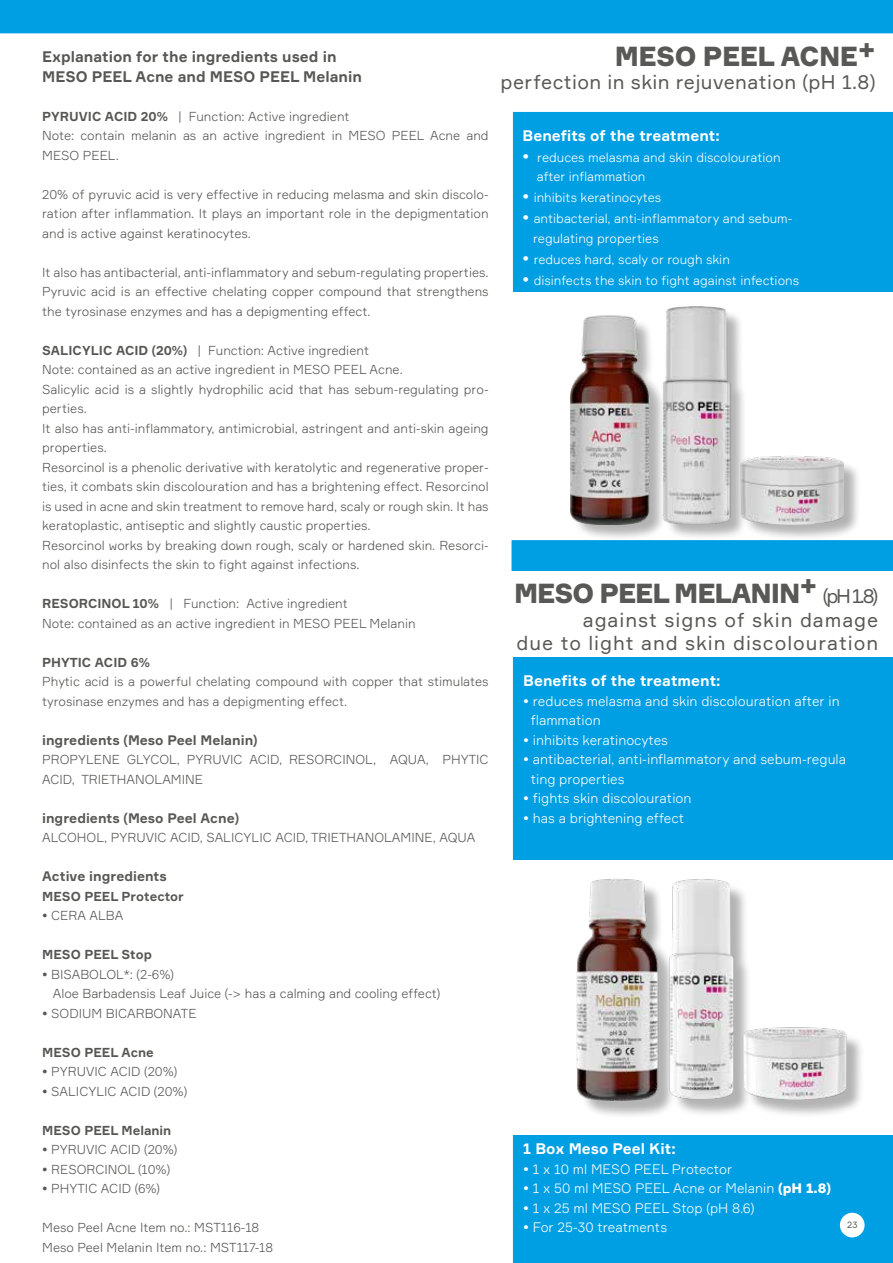
<style>
.page{position:relative;width:893px;height:1263px;background:#fff}
.page>*{position:absolute;margin:0;border:0;box-sizing:border-box;transform-origin:0 0}
.t1{font:900 27px "Formular";letter-spacing:-.04em;color:#585856}
.t2{font:900 27px "Formular";letter-spacing:-.02em;color:#585856}
.t3{font:19.5px/23.4px "Formular";letter-spacing:.05em;color:#585856;text-align:right}
.t4{font:19.5px "Formular";letter-spacing:.02em;color:#585856}
.t5{font:700 15px/19.5px "Formular";color:#575756}
.t6{font:700 15px "Formular";color:#fff}
.t7{font:300 13.5px/19.5px "Formular";color:#fff}
.t8{font:700 13.5px "Formular";color:#575756}
.t9{font:300 12.75px/19.5px "Formular";color:#575756}
.t10{font:300 12.75px/19.5px "Formular";color:#fff}
.t11{font:700 12.75px "Formular";color:#575756}
.t12{font:9px "Formular";color:#575756}
.s1{font-weight:700}
.s2{font-weight:400;font-size:15.75px}
.s3{font-weight:400;font-size:19.5px}
.s4{font-weight:900}
.s5{font-size:13.35px}
</style>
<div class="page">
<div style="left:513px;top:112px;width:380px;height:1151px;background:#009fe3"></div>
<div style="left:0;top:0;width:893px;height:33px;background:#009fe3"></div>
<div style="left:511px;top:860px;width:382px;height:275px;background:#fff"></div>
<div style="left:511px;top:292px;width:382px;height:292px;background:#fff"></div>
<div style="left:840px;top:1213px;width:25px;height:24px;background:#fff;border-radius:50%"></div>
<div style="left:580px;top:882px;width:285px;height:237px;background:#000;opacity:.3"></div>
<img style="left:576px;top:878px;width:271px;height:224px">
<div style="left:573px;top:309px;width:289px;height:233px;background:#000;opacity:.3"></div>
<img style="left:571px;top:306px;width:272px;height:218px">
<div style="left:513px;top:584px;width:380px;height:73px;background:#fff"></div>
<div style="left:511px;top:539px;width:382px;height:32px;background:#009fe3"></div>
<p class="t5" style="left:42px;top:47px;width:321px">Explanation for the ingredients used in<br>MESO PEEL Acne and MESO PEEL Melanin</p>
<p class="t9" style="left:42px;top:106px;width:448px"><span class="s1">PYRUVIC ACID 20%</span> | Function: Active ingredient<br>Note: contain melanin as an active ingredient in MESO PEEL Acne and<br>MESO PEEL.</p>
<p class="t9" style="left:42px;top:184px;width:448px;text-align:justify">20% of pyruvic acid is very effective in reducing melasma and skin discolo&shy;ration after inflammation. It plays an important role in the depigmentation and is active against keratinocytes.</p>
<p class="t9" style="left:42px;top:262px;width:448px;text-align:justify">It also has antibacterial, anti-inflammatory and sebum-regulating properties.<br>Pyruvic acid is an effective chelating copper compound that strengthens the tyrosinase enzymes and has a depigmenting effect.</p>
<p class="t9" style="left:42px;top:340px;width:448px"><span class="s1">SALICYLIC ACID (20%)</span> | Function: Active ingredient<br>Note: contained as an active ingredient in MESO PEEL Acne.<br>Salicylic acid is a slightly hydrophilic acid that has sebum-regulating pro&shy;perties.<br>It also has anti-inflammatory, antimicrobial, astringent and anti-skin ageing properties.<br>Resorcinol is a phenolic derivative with keratolytic and regenerative proper&shy;ties, it combats skin discolouration and has a brightening effect. Resorcinol is used in acne and skin treatment to remove hard, scaly or rough skin. It has keratoplastic, antiseptic and slightly caustic properties.<br>Resorcinol works by breaking down rough, scaly or hardened skin. Resorci&shy;nol also disinfects the skin to fight against infections.</p>
<p class="t9" style="left:42px;top:593px;width:375px"><span class="s1">RESORCINOL 10%</span> | Function: Active ingredient<br>Note: contained as an active ingredient in MESO PEEL Melanin</p>
<p class="t11" style="left:42px;top:654px;width:109px">PHYTIC ACID 6%</p>
<p class="t9" style="left:42px;top:671px;width:448px">Phytic acid is a powerful chelating compound with copper that stimulates tyrosinase enzymes and has a depigmenting effect.</p>
<p class="t8" style="left:42px;top:731px;width:217px">ingredients (Meso Peel Melanin)</p>
<p class="t9" style="left:42px;top:749px;width:448px">PROPYLENE GLYCOL, PYRUVIC ACID, RESORCINOL, AQUA, PHYTIC<br>ACID, TRIETHANOLAMINE</p>
<p class="t8" style="left:42px;top:809px;width:198px">ingredients (Meso Peel Acne)</p>
<p class="t9" style="left:42px;top:827px;width:435px">ALCOHOL, PYRUVIC ACID, SALICYLIC ACID, TRIETHANOLAMINE, AQUA</p>
<p class="t8" style="left:42px;top:868px;width:126px">Active ingredients</p>
<p class="t11" style="left:42px;top:888px;width:143px">MESO PEEL Protector</p>
<p class="t9" style="left:42px;top:905px;width:83px">• CERA ALBA</p>
<p class="t11" style="left:42px;top:947px;width:111px">MESO PEEL Stop</p>
<p class="t9" style="left:53px;top:964px;width:389px;text-indent:-11px">• BISABOLOL*: (2-6%)<br>Aloe Barbadensis Leaf Juice (-&gt; has a calming and cooling effect)</p>
<p class="t9" style="left:42px;top:1003px;width:156px">• SODIUM BICARBONATE</p>
<p class="t11" style="left:42px;top:1044px;width:113px">MESO PEEL Acne</p>
<p class="t9" style="left:42px;top:1061px;width:137px">• PYRUVIC ACID (20%)</p>
<p class="t9" style="left:42px;top:1081px;width:146px">• SALICYLIC ACID (20%)</p>
<p class="t11" style="left:42px;top:1122px;width:131px">MESO PEEL Melanin</p>
<p class="t9" style="left:42px;top:1139px;width:137px">• PYRUVIC ACID (20%)</p>
<p class="t9" style="left:42px;top:1159px;width:129px">• RESORCINOL (10%)</p>
<p class="t9" style="left:42px;top:1178px;width:119px">• PHYTIC ACID (6%)</p>
<p class="t9" style="left:42px;top:1217px;width:233px">Meso Peel Acne Item no.: MST116-18<br>Meso Peel Melanin Item no.: MST117-18</p>
<h1 class="t2" style="left:615px;top:39px;width:262px">MESO PEEL ACNE+</h1>
<h2 class="t4" style="left:501px;top:70px;width:377px">perfection in skin rejuvenation (pH 1.8)</h2>
<p class="t6" style="left:522px;top:126px;width:199px">Benefits of the treatment:</p>
<p class="t10" style="left:537px;top:147px;width:245px;text-indent:-14px"><span class="s2">•</span> reduces melasma and skin discolouration after inflammation</p>
<p class="t10" style="left:522px;top:188px;width:140px"><span class="s2">•</span> inhibits keratinocytes</p>
<p class="t10" style="left:533px;top:209px;width:261px;text-indent:-11px"><span class="s2">•</span> antibacterial, anti-inflammatory and sebum&shy;regulating properties</p>
<p class="t10" style="left:522px;top:249px;width:209px"><span class="s2">•</span> reduces hard, scaly or rough skin</p>
<p class="t10" style="left:522px;top:270px;width:278px"><span class="s2">•</span> disinfects the skin to fight against infections</p>
<h1 class="t1" style="left:514px;top:577px;width:366px">MESO PEEL MELANIN+ <span class="s3">(pH 1.8)</span></h1>
<h2 class="t3" style="left:517px;top:608px;width:363px">against signs of skin damage<br>due to light and skin discolouration</h2>
<p class="t6" style="left:523px;top:671px;width:199px">Benefits of the treatment:</p>
<p class="t7" style="left:531px;top:691px;width:310px;text-indent:-8px">• reduces melasma and skin discolouration after in flammation</p>
<p class="t7" style="left:523px;top:730px;width:146px">• inhibits keratinocytes</p>
<p class="t7" style="left:531px;top:749px;width:317px;text-indent:-8px">• antibacterial, anti-inflammatory and sebum-regula ting properties</p>
<p class="t7" style="left:523px;top:788px;width:170px">• fights skin discolouration</p>
<p class="t7" style="left:523px;top:808px;width:162px">• has a brightening effect</p>
<p class="t6" style="left:523px;top:1139px;width:154px">1 Box Meso Peel Kit:</p>
<p class="t7" style="left:523px;top:1159px;width:210px">• 1 x 10 ml MESO PEEL Protector</p>
<p class="t7" style="left:523px;top:1178px;width:309px">• 1 x 50 ml MESO PEEL Acne or Melanin <span class="s4">(pH 1.8)</span></p>
<p class="t7" style="left:523px;top:1198px;width:233px">• 1 x 25 ml MESO PEEL Stop (pH 8.6)</p>
<p class="t7" style="left:523px;top:1217px;width:145px">• For 25-30 treat<span class="s5">ments</span></p>
<p class="t12" style="left:847px;top:1219px;width:12px">23</p>
</div>
